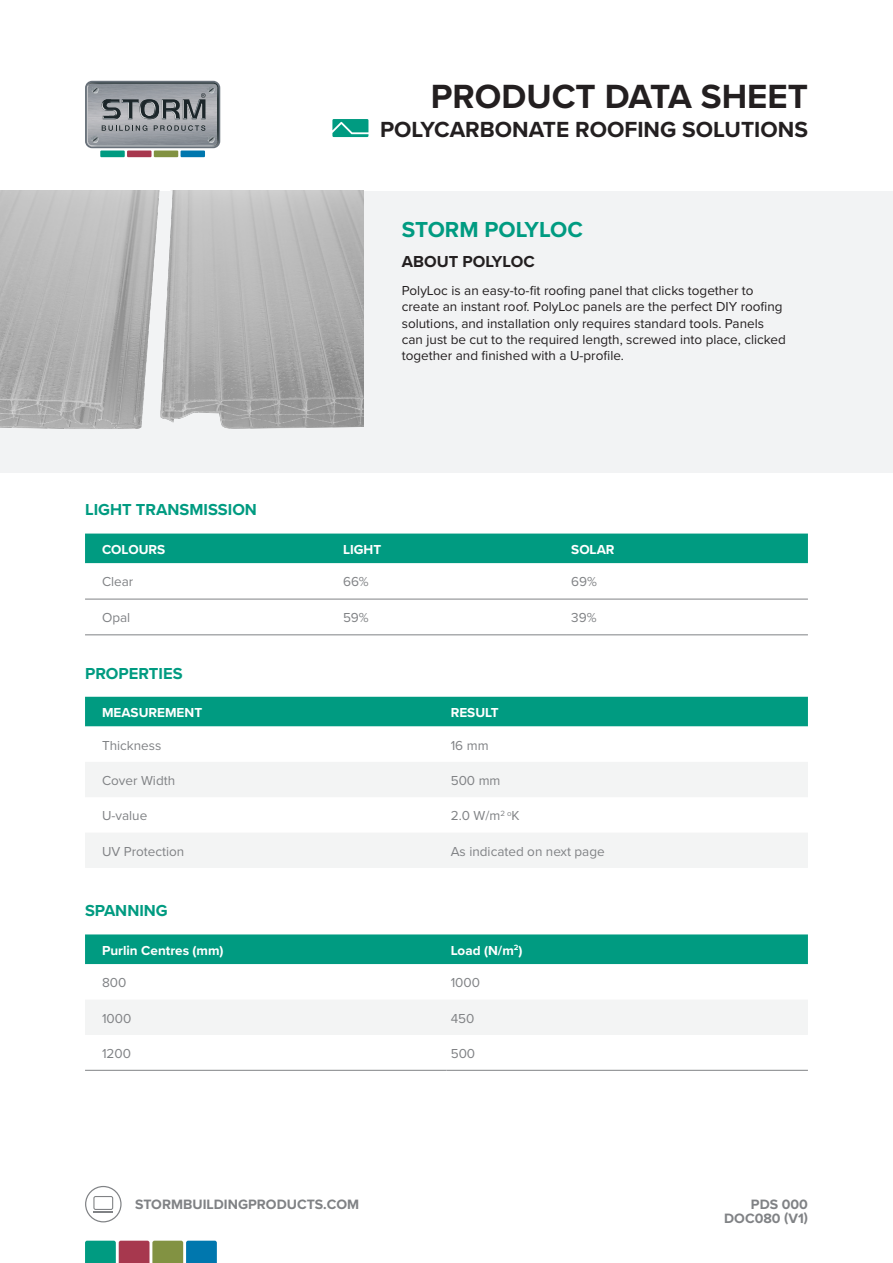
<style>
.page{position:relative;width:893px;height:1263px;background:#fff}
.page>*{position:absolute;margin:0;border:0;box-sizing:border-box;transform-origin:0 0}
.t1{font:700 34.8px "Proxima Nova";color:#231f20}
.t2{font:700 22.65px "Proxima Nova";color:#231f20}
.t3{font:700 22.5px "Proxima Nova";color:#009b81}
.t4{font:700 16.5px "Proxima Nova";color:#009b81}
.t5{font:700 16.5px "Proxima Nova";color:#231f20}
.t6{font:700 14.1px/14.1px "Proxima Nova";color:#808285;text-align:right}
.t7{font:13.5px/16.2px "Proxima Nova";color:#231f20}
.Tabel_-_Body_Text{font:13.5px "Proxima Nova";color:#808285}
.Table_-_Headers{font:700 13.5px "Proxima Nova";color:#fff}
</style>
<div class="page">
<svg style="left:85px;top:81px;width:135px;height:67px"></svg>
<div style="left:181px;top:151px;width:24px;height:6px;background:#0077ae"></div>
<div style="left:154px;top:151px;width:24px;height:6px;background:#829242"></div>
<div style="left:100px;top:151px;width:25px;height:6px;background:#009b81"></div>
<div style="left:127px;top:151px;width:24px;height:6px;background:#a7384e"></div>
<svg style="left:85px;top:1241px;width:132px;height:22px"></svg>
<svg style="left:93px;top:1196px;width:20px;height:16px"></svg>
<div style="left:85px;top:1186px;width:37px;height:36px;border:1px solid #808285;border-radius:50%"></div>
<svg style="left:332px;top:119px;width:36px;height:18px"></svg>
<div style="left:0;top:191px;width:893px;height:282px;background:#f2f3f4"></div>
<div style="left:85px;top:534px;width:723px;height:29px;background:#009b81"></div>
<svg style="left:85px;top:563px;width:723px;height:72px"></svg>
<hr style="left:85px;top:599px;width:241px;height:1px;background:#808285">
<hr style="left:326px;top:599px;width:241px;height:1px;background:#808285">
<hr style="left:567px;top:599px;width:241px;height:1px;background:#808285">
<hr style="left:85px;top:635px;width:241px;height:1px;background:#808285">
<hr style="left:326px;top:635px;width:241px;height:1px;background:#808285">
<hr style="left:567px;top:635px;width:241px;height:1px;background:#808285">
<div style="left:85px;top:697px;width:723px;height:29px;background:#009b81"></div>
<svg style="left:85px;top:726px;width:723px;height:1px"></svg>
<svg style="left:85px;top:762px;width:723px;height:106px;fill:#f3f4f4"></svg>
<div style="left:85px;top:934px;width:723px;height:30px;background:#009b81"></div>
<svg style="left:85px;top:964px;width:723px;height:106px"></svg>
<div style="left:85px;top:999px;width:723px;height:36px;background:#f3f4f4"></div>
<hr style="left:85px;top:1070px;width:361px;height:1px;background:#808285">
<hr style="left:446px;top:1070px;width:362px;height:1px;background:#808285">
<img style="left:0;top:191px;width:364px;height:238px">
<h1 class="t1" style="left:431px;top:71px;width:379px">PRODUCT DATA SHEET</h1>
<h2 class="t2" style="left:380px;top:113px;width:429px">POLYCARBONATE ROOFING SOLUTIONS</h2>
<p class="t3" style="left:402px;top:213px;width:183px">STORM POLYLOC</p>
<p class="t5" style="left:402px;top:250px;width:134px">ABOUT POLYLOC</p>
<p class="t4" style="left:85px;top:498px;width:173px">LIGHT TRANSMISSION</p>
<p class="t7" style="left:402px;top:282px;width:385px">PolyLoc is an easy-to-fit roofing panel that clicks together to create an instant roof. PolyLoc panels are the perfect DIY roofing solutions, and installation only requires standard tools. Panels can just be cut to the required length, screwed into place, clicked together and finished with a U-profile.</p>
<p class="Table_-_Headers" style="left:102px;top:539px;width:65px">COLOURS</p>
<p class="Table_-_Headers" style="left:343px;top:539px;width:40px">LIGHT</p>
<p class="Table_-_Headers" style="left:571px;top:539px;width:45px">SOLAR</p>
<p class="Tabel_-_Body_Text" style="left:102px;top:572px;width:33px">Clear</p>
<p class="Tabel_-_Body_Text" style="left:343px;top:572px;width:27px">66%</p>
<p class="Tabel_-_Body_Text" style="left:571px;top:572px;width:27px">69%</p>
<p class="Tabel_-_Body_Text" style="left:102px;top:608px;width:30px">Opal</p>
<p class="Tabel_-_Body_Text" style="left:343px;top:608px;width:27px">59%</p>
<p class="Tabel_-_Body_Text" style="left:571px;top:608px;width:27px">39%</p>
<p class="t4" style="left:85px;top:661px;width:99px">PROPERTIES</p>
<p class="Table_-_Headers" style="left:102px;top:702px;width:102px">MEASUREMENT</p>
<p class="Table_-_Headers" style="left:451px;top:702px;width:50px">RESULT</p>
<p class="Tabel_-_Body_Text" style="left:102px;top:735px;width:61px">Thickness</p>
<p class="Tabel_-_Body_Text" style="left:451px;top:735px;width:39px">16 mm</p>
<p class="Tabel_-_Body_Text" style="left:102px;top:770px;width:75px">Cover Width</p>
<p class="Tabel_-_Body_Text" style="left:451px;top:770px;width:51px">500 mm</p>
<p class="Tabel_-_Body_Text" style="left:102px;top:806px;width:47px">U-value</p>
<p class="Tabel_-_Body_Text" style="left:451px;top:806px;width:70px">2.0 W/m<sup>2</sup> <sup>o</sup>K</p>
<p class="Tabel_-_Body_Text" style="left:102px;top:841px;width:84px">UV Protection</p>
<p class="Tabel_-_Body_Text" style="left:451px;top:841px;width:156px">As indicated on next page</p>
<p class="t4" style="left:85px;top:898px;width:84px">SPANNING</p>
<p class="Table_-_Headers" style="left:102px;top:940px;width:123px">Purlin Centres (mm)</p>
<p class="Table_-_Headers" style="left:451px;top:940px;width:73px">Load (N/m<sup>2</sup>)</p>
<p class="Tabel_-_Body_Text" style="left:102px;top:973px;width:26px">800</p>
<p class="Tabel_-_Body_Text" style="left:451px;top:973px;width:31px">1000</p>
<p class="Tabel_-_Body_Text" style="left:102px;top:1008px;width:31px">1000</p>
<p class="Tabel_-_Body_Text" style="left:451px;top:1008px;width:25px">450</p>
<p class="Tabel_-_Body_Text" style="left:102px;top:1043px;width:31px">1200</p>
<p class="Tabel_-_Body_Text" style="left:451px;top:1043px;width:26px">500</p>
<p class="t6" style="left:135px;top:1197px;width:226px">STORMBUILDINGPRODUCTS.COM</p>
<p class="t6" style="left:724px;top:1197px;width:85px">PDS 000<br>DOC080 (V1)</p>
</div>
